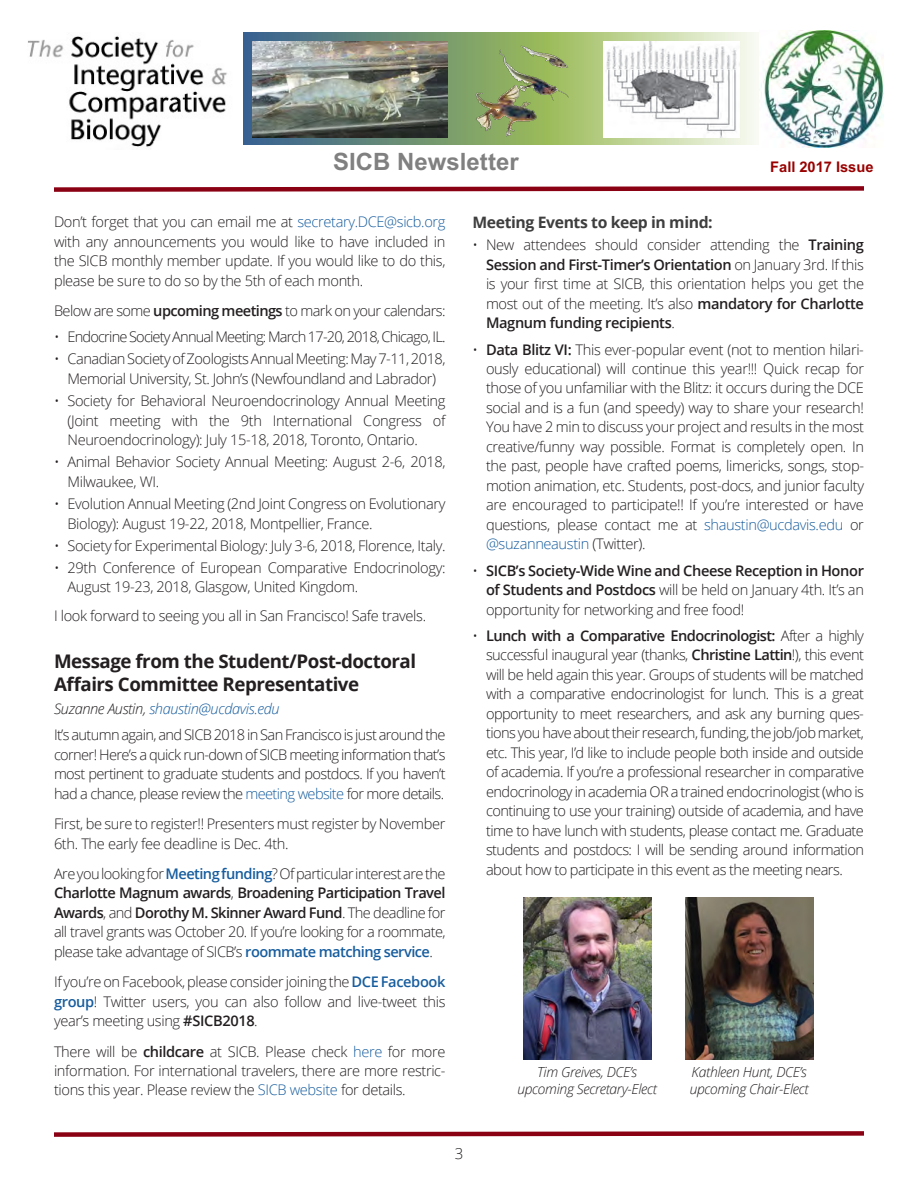
<style>
.page{position:relative;width:918px;height:1188px;background:#fff}
.page>*{position:absolute;margin:0;border:0;box-sizing:border-box;transform-origin:0 0}
.t1{font:700 23.85px "Arial";color:#808080}
.t2{font:700 18.75px/22.5px "Open Sans";letter-spacing:-.025em;color:#231f20}
.Subtitle{font:700 15.75px "Open Sans";letter-spacing:-.025em;color:#3e3e3f}
.t3{font:300 15px "Open Sans";color:#231f20}
.Body{font:300 14.7px/19.5px "Open Sans";letter-spacing:-.025em;color:#231f20;text-align:justify}
.t4{font:600 14.7px/19.5px "Open Sans";letter-spacing:-.025em;color:#231f20;text-align:justify}
.Body-2{font:300 14.7px "Open Sans";letter-spacing:-.055em;color:#231f20}
.Chair{font:italic 300 14.7px "Open Sans";letter-spacing:-.025em;color:#175d9e}
.t5{font:700 14.7px "Arial";color:#900}
.t6{font:italic 300 13.8px/17.2px "Open Sans";letter-spacing:-.025em;color:#231f20}
.s1{color:#175d9e}
.s2{font-weight:600}
.s3{color:#231f20}
.s4{font-weight:600;color:#175d9e}
.s5{font-weight:300}
</style>
<div class="page">
<svg style="left:54px;top:186px;width:810px;height:6px"></svg>
<img style="left:28px;top:36px;width:199px;height:112px">
<svg style="left:243px;top:32px;width:517px;height:113px"></svg>
<img style="left:761px;top:30px;width:122px;height:117px">
<img style="left:603px;top:42px;width:136px;height:96px">
<img style="left:471px;top:42px;width:102px;height:96px">
<img style="left:252px;top:42px;width:195px;height:96px">
<svg style="left:54px;top:1131px;width:810px;height:6px"></svg>
<img style="left:685px;top:898px;width:128px;height:162px">
<img style="left:523px;top:898px;width:128px;height:162px">
<h1 class="t1" style="left:333px;top:145px;width:187px">SICB Newsletter</h1>
<p class="t5" style="left:770px;top:157px;width:105px">Fall 2017 Issue</p>
<p class="Body" style="left:54px;top:212px;width:393px">Don’t forget that you can email me at <span class="s1">secretary.DCE@sicb.org </span>with any announcements you would like to have included in the SICB monthly member update. If you would like to do this, please be sure to do so by the 5th of each month.</p>
<p class="Body" style="left:54px;top:301px;width:393px">Below are some <span class="s2">upcoming meetings</span> to mark on your calendars:</p>
<p class="Body-2" style="left:54px;top:327px;width:393px">• Endocrine Society Annual Meeting: March 17-20, 2018, Chicago, IL.</p>
<p class="Body" style="left:54px;top:349px;width:393px;text-align:center">• Canadian Society of Zoologists Annual Meeting: May 7-11, 2018,<br>Memorial University, St. John’s (Newfoundland and Labrador)</p>
<p class="Body" style="left:68px;top:391px;width:380px;text-indent:-14px">• Society for Behavioral Neuroendocrinology Annual Meeting (Joint meeting with the 9th International Congress of Neuroendocrinology): July 15-18, 2018, Toronto, Ontario.</p>
<p class="Body" style="left:68px;top:452px;width:380px;text-indent:-14px">• Animal Behavior Society Annual Meeting: August 2-6, 2018,<br>Milwaukee, WI.</p>
<p class="Body" style="left:68px;top:494px;width:380px;text-indent:-14px">• Evolution Annual Meeting (2nd Joint Congress on Evolutionary<br>Biology): August 19-22, 2018, Montpellier, France.</p>
<p class="Body" style="left:54px;top:535px;width:393px">• Society for Experimental Biology: July 3-6, 2018, Florence, Italy.</p>
<p class="Body" style="left:68px;top:557px;width:380px;text-indent:-14px">• 29th Conference of European Comparative Endocrinology:<br>August 19-23, 2018, Glasgow, United Kingdom.</p>
<p class="Body" style="left:54px;top:606px;width:374px">I look forward to seeing you all in San Francisco! Safe travels.</p>
<p class="t2" style="left:54px;top:650px;width:364px">Message from the Student/Post-doctoral<br>Affairs Committee Representative</p>
<p class="Chair" style="left:54px;top:699px;width:227px"><span class="s3">Suzanne Austin,</span> shaustin@ucdavis.edu</p>
<p class="Body" style="left:54px;top:725px;width:393px">It’s autumn again, and SICB 2018 in San Francisco is just around the corner! Here’s a quick run-down of SICB meeting information that’s most pertinent to graduate students and postdocs. If you haven’t had a chance, please review the <span class="s1">meeting website</span> for more details.</p>
<p class="Body" style="left:54px;top:814px;width:393px">First, be sure to register!! Presenters must register by November<br>6th. The early fee deadline is Dec. 4th.</p>
<p class="Body" style="left:54px;top:863px;width:393px">Are you looking for <span class="s4">Meeting funding</span>? Of particular interest are the <span class="s2">Charlotte Magnum awards</span>, <span class="s2">Broadening Participation Travel Awards</span>, and <span class="s2">Dorothy M. Skinner Award Fund</span>. The deadline for all travel grants was October 20. If you’re looking for a roommate, please take advantage of SICB’s <span class="s4">roommate matching service</span>.</p>
<p class="Body" style="left:54px;top:972px;width:393px">If you’re on Facebook, please consider joining the <span class="s4">DCE Facebook group</span>! Twitter users, you can also follow and live-tweet this year’s meeting using <span class="s2">#SICB2018</span>.</p>
<p class="Body" style="left:54px;top:1041px;width:393px">There will be <span class="s2">childcare</span> at SICB. Please check <span class="s1">here</span> for more information. For international travelers, there are more restric&shy;tions this year. Please review the <span class="s1">SICB website</span> for details.</p>
<p class="Subtitle" style="left:472px;top:211px;width:242px">Meeting Events to keep in mind:</p>
<p class="Body" style="left:486px;top:235px;width:380px;text-indent:-14px">• New attendees should consider attending the <span class="s2">Training Session and First-Timer’s Orientation</span> on January 3rd. If this is your first time at SICB, this orientation helps you get the most out of the meeting. It’s also <span class="s2">mandatory for Charlotte Magnum funding recipients</span>.</p>
<p class="Body" style="left:486px;top:339px;width:380px;text-indent:-14px">• <span class="s2">Data Blitz VI:</span> This ever-popular event (not to mention hilari&shy;ously educational) will continue this year!!! Quick recap for those of you unfamiliar with the Blitz: it occurs during the DCE social and is a fun (and speedy) way to share your research!<br>You have 2 min to discuss your project and results in the most creative/funny way possible. Format is completely open. In the past, people have crafted poems, limericks, songs, stop&shy;motion animation, etc. Students, post-docs, and junior faculty are encouraged to participate!! If you’re interested or have questions, please contact me at <span class="s1">shaustin@ucdavis.edu</span> or <span class="s1">@suzanneaustin</span> (Twitter).</p>
<p class="t4" style="left:486px;top:560px;width:379px;text-indent:-14px"><span class="s5">•</span> SICB’s Society-Wide Wine and Cheese Reception in Honor of Students and Postdocs <span class="s5">will be held on January 4th. It’s an opportunity for networking and free food!</span></p>
<p class="Body" style="left:486px;top:626px;width:380px;text-indent:-14px">• <span class="s2">Lunch with a Comparative Endocrinologist:</span> After a highly successful inaugural year (thanks, <span class="s2">Christine Lattin</span>!), this event will be held again this year. Groups of students will be matched with a comparative endocrinologist for lunch. This is a great opportunity to meet researchers, and ask any burning ques&shy;tions you have about their research, funding, the job/job market, etc. This year, I’d like to include people both inside and outside of academia. If you’re a professional researcher in comparative endocrinology in academia OR a trained endocrinologist (who is continuing to use your training) outside of academia, and have time to have lunch with students, please contact me. Graduate students and postdocs: I will be sending around information about how to participate in this event as the meeting nears.</p>
<p class="t6" style="left:517px;top:1063px;width:141px;text-align:center">Tim Greives, DCE’s upcoming Secretary-Elect</p>
<p class="t6" style="left:690px;top:1063px;width:120px">Kathleen Hunt, DCE’s upcoming Chair-Elect</p>
<p class="t3" style="left:455px;top:1143px;width:10px">3</p>
</div>
